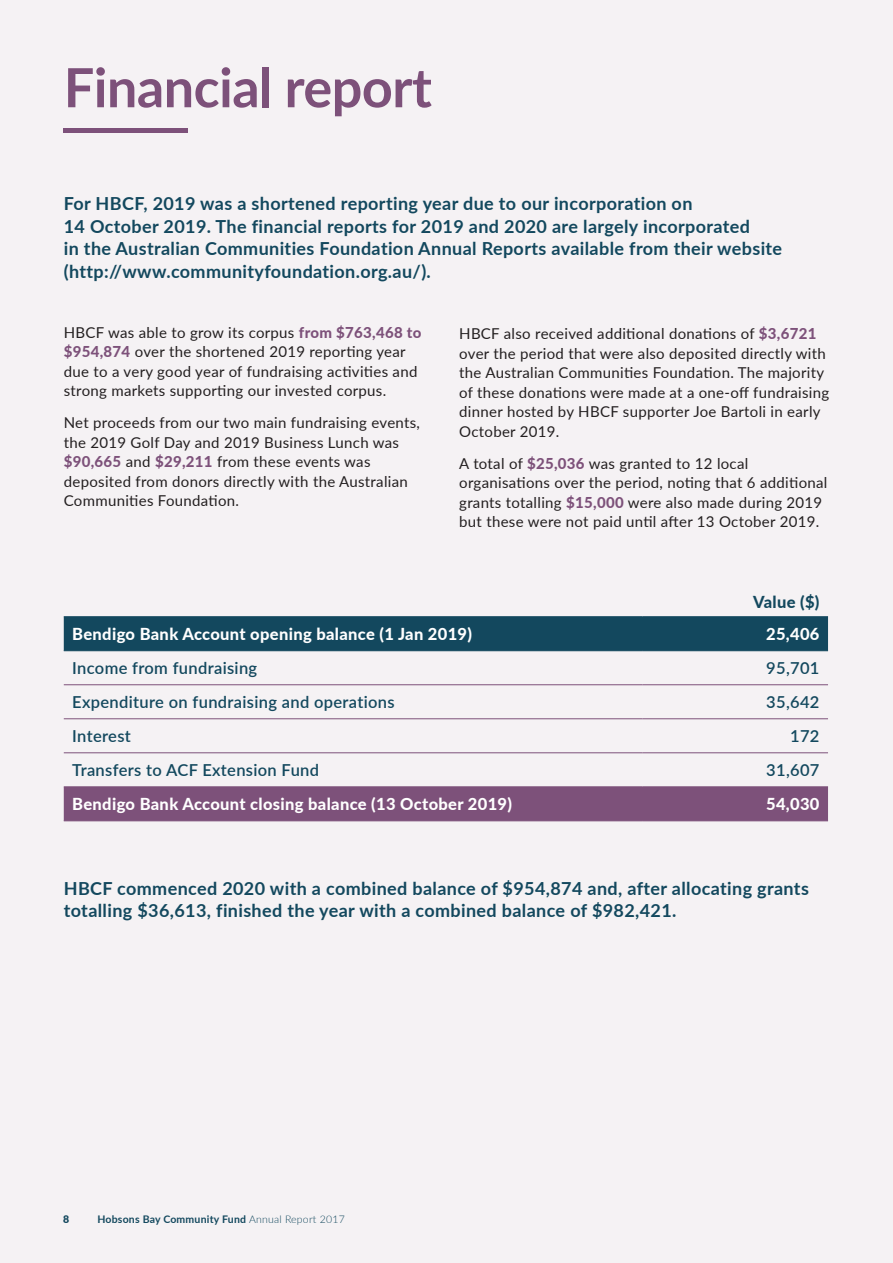
<style>
.page{position:relative;width:893px;height:1263px;background:#f5f2f4}
.page>*{position:absolute;margin:0;border:0;box-sizing:border-box;transform-origin:0 0}
.Headline_front{font:700 54px "Lato";letter-spacing:-.01em;color:#7d517a}
.Intro_text{font:700 18px/22.5px "Lato";letter-spacing:.02em;color:#13485e}
.Normal_text_white{font:600 16.5px "Lato";letter-spacing:.02em;color:#13485e}
.Normal_text_white-2{font:800 16.5px "Lato";letter-spacing:.02em;color:#fff}
.Normal_text_white-3{font:800 16.5px "Lato";letter-spacing:.02em;color:#13485e}
.Intro_text-2{font:15px/19.5px "Lato";letter-spacing:.02em;color:#231f20}
.Normal_text_black{font:700 10.5px "Lato";letter-spacing:.02em;color:#13485e}
.Normal_text_black-2{font:900 10.5px "Lato";color:#13485e}
.s1{font-weight:800;color:#7d517a}
.s2{font-weight:300}
</style>
<div class="page">
<div style="left:64px;top:617px;width:764px;height:33px;background:#13485e"></div>
<div style="left:64px;top:787px;width:764px;height:33px;background:#7d517a"></div>
<hr style="left:64px;top:616px;width:578px;height:1px;background:#13485e">
<hr style="left:642px;top:616px;width:186px;height:1px;background:#13485e">
<hr style="left:64px;top:650px;width:578px;height:1px;background:#13485e">
<hr style="left:642px;top:650px;width:186px;height:1px;background:#13485e">
<hr style="left:64px;top:684px;width:578px;height:1px;background:#7d517a">
<hr style="left:642px;top:684px;width:186px;height:1px;background:#7d517a">
<hr style="left:64px;top:718px;width:578px;height:1px;background:#7d517a">
<hr style="left:642px;top:718px;width:186px;height:1px;background:#7d517a">
<hr style="left:64px;top:752px;width:578px;height:1px;background:#7d517a">
<hr style="left:642px;top:752px;width:186px;height:1px;background:#7d517a">
<hr style="left:64px;top:786px;width:578px;height:1px;background:#7d517a">
<hr style="left:642px;top:786px;width:186px;height:1px;background:#7d517a">
<hr style="left:64px;top:820px;width:578px;height:1px;background:#7d517a">
<hr style="left:642px;top:820px;width:186px;height:1px;background:#7d517a">
<hr style="left:64px;top:129px;width:124px;height:4px;background:#7d517a">
<p class="Headline_front" style="left:64px;top:48px;width:370px">Financial report</p>
<p class="Intro_text" style="left:64px;top:191px;width:720px">For HBCF, 2019 was a shortened reporting year due to our incorporation on<br>14 October 2019. The financial reports for 2019 and 2020 are largely incorporated<br>in the Australian Communities Foundation Annual Reports available from their website (http://www.communityfoundation.org.au/).</p>
<p class="Intro_text-2" style="left:64px;top:322px;width:359px">HBCF was able to grow its corpus <span class="s1">from $763,468 to $954,874</span> over the shortened 2019 reporting year due to a very good year of fundraising activities and strong markets supporting our invested corpus.</p>
<p class="Intro_text-2" style="left:64px;top:412px;width:358px">Net proceeds from our two main fundraising events, the 2019 Golf Day and 2019 Business Lunch was <span class="s1">$90,665</span> and <span class="s1">$29,211</span> from these events was deposited from donors directly with the Australian Communities Foundation.</p>
<p class="Intro_text-2" style="left:459px;top:323px;width:371px">HBCF also received additional donations of <span class="s1">$3,6721 </span>over the period that were also deposited directly with the Australian Communities Foundation. The majority of these donations were made at a one-off fundraising dinner hosted by HBCF supporter Joe Bartoli in early October 2019.</p>
<p class="Intro_text-2" style="left:459px;top:453px;width:370px">A total of <span class="s1">$25,036</span> was granted to 12 local organisations over the period, noting that 6 additional grants totalling <span class="s1">$15,000</span> were also made during 2019 but these were not paid until after 13 October 2019.</p>
<p class="Normal_text_white-3" style="left:753px;top:590px;width:68px">Value ($)</p>
<p class="Normal_text_white-2" style="left:72px;top:622px;width:401px">Bendigo Bank Account opening balance (1 Jan 2019)</p>
<p class="Normal_text_white-2" style="left:766px;top:622px;width:55px">25,406</p>
<p class="Normal_text_white" style="left:72px;top:656px;width:186px">Income from fundraising</p>
<p class="Normal_text_white" style="left:766px;top:656px;width:55px">95,701</p>
<p class="Normal_text_white" style="left:72px;top:690px;width:324px">Expenditure on fundraising and operations</p>
<p class="Normal_text_white" style="left:766px;top:690px;width:55px">35,642</p>
<p class="Normal_text_white" style="left:72px;top:724px;width:60px">Interest</p>
<p class="Normal_text_white" style="left:790px;top:724px;width:31px">172</p>
<p class="Normal_text_white" style="left:72px;top:758px;width:248px">Transfers to ACF Extension Fund</p>
<p class="Normal_text_white" style="left:766px;top:758px;width:55px">31,607</p>
<p class="Normal_text_white-2" style="left:72px;top:792px;width:441px">Bendigo Bank Account closing balance (13 October 2019)</p>
<p class="Normal_text_white-2" style="left:766px;top:792px;width:55px">54,030</p>
<p class="Intro_text" style="left:64px;top:876px;width:747px">HBCF commenced 2020 with a combined balance of $954,874 and, after allocating grants totalling $36,613, finished the year with a combined balance of $982,421.</p>
<p class="Normal_text_black-2" style="left:63px;top:1211px;width:8px">8</p>
<p class="Normal_text_black" style="left:97px;top:1212px;width:249px">Hobsons Bay Community Fund <span class="s2">Annual Report 2017</span></p>
</div>
